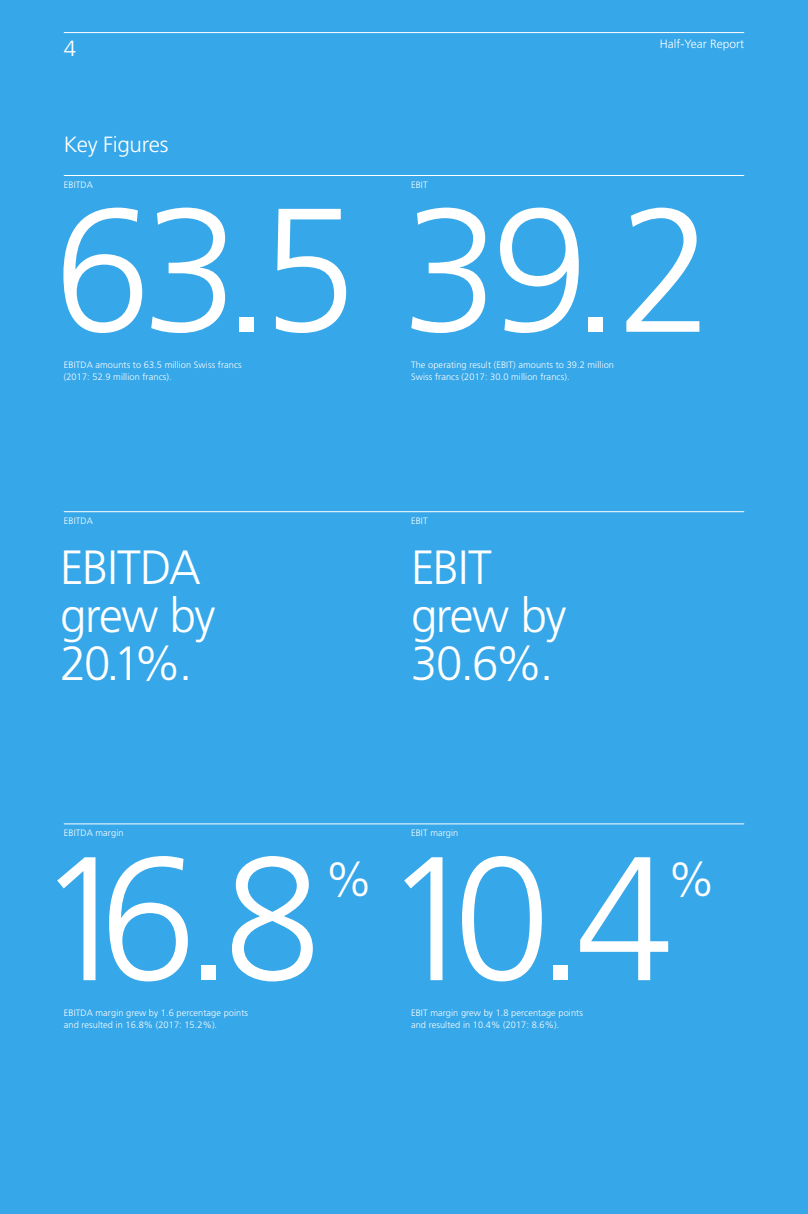
<style>
.page{position:relative;width:808px;height:1214px;background:#fff}
.page>*{position:absolute;margin:0;border:0;box-sizing:border-box;transform-origin:0 0}
.t1{font:300 176px "Frutiger LT Std";letter-spacing:-.1em;color:#fff}
.t2{font:300 48px/48px "Frutiger LT Std";letter-spacing:-.035em;color:#fff}
.t3{font:300 22px "Frutiger LT Std";letter-spacing:-.015em;color:#fff}
.t4{font:300 12px "Frutiger LT Std";color:#fff}
.t5{font:300 9.2px/12px "Frutiger LT Std";letter-spacing:.005em;color:#fff}
</style>
<div class="page">
<div style="left:0;top:0;width:808px;height:1213px;background:#36a7e9"></div>
<hr style="left:64px;top:823px;width:680px;height:1px;background:#fff">
<hr style="left:64px;top:511px;width:680px;height:1px;background:#fff">
<hr style="left:64px;top:175px;width:680px;height:1px;background:#fff">
<hr style="left:64px;top:32px;width:680px;height:1px;background:#fff">
<h3 class="t3" style="left:64px;top:35px;width:14px">4</h3>
<h3 class="t4" style="left:660px;top:37px;width:86px">Half-Year Report</h3>
<h3 class="t3" style="left:64px;top:132px;width:106px">Key Figures</h3>
<p class="t5" style="left:64px;top:179px;width:31px">EBITDA</p>
<p class="t5" style="left:411px;top:179px;width:18px">EBIT</p>
<h1 class="t1" style="left:54px;top:171px;width:662px">63.5 39.2</h1>
<p class="t5" style="left:64px;top:359px;width:180px">EBITDA amounts to 63.5 million Swiss francs (2017: 52.9 million francs).</p>
<p class="t5" style="left:64px;top:515px;width:31px">EBITDA</p>
<p class="t5" style="left:411px;top:359px;width:205px">The operating result (EBIT) amounts to 39.2 million<br>Swiss francs (2017: 30.0 million francs).</p>
<p class="t5" style="left:411px;top:515px;width:18px">EBIT</p>
<h2 class="t2" style="left:60px;top:544px;width:157px">EBITDA grew by<br>20.1%.</h2>
<h2 class="t2" style="left:411px;top:544px;width:157px">EBIT grew by<br>30.6%.</h2>
<p class="t5" style="left:64px;top:827px;width:61px">EBITDA margin</p>
<p class="t5" style="left:411px;top:827px;width:49px">EBIT margin</p>
<h1 class="t1" style="left:36px;top:819px;width:639px">16.8 10.4</h1>
<h2 class="t2" style="left:325px;top:856px;width:49px">%</h2>
<h2 class="t2" style="left:668px;top:856px;width:49px">%</h2>
<p class="t5" style="left:64px;top:1007px;width:186px">EBITDA margin grew by 1.6 percentage points and resulted in 16.8% (2017: 15.2%).</p>
<p class="t5" style="left:411px;top:1007px;width:173px">EBIT margin grew by 1.8 percentage points and resulted in 10.4% (2017: 8.6%).</p>
</div>
